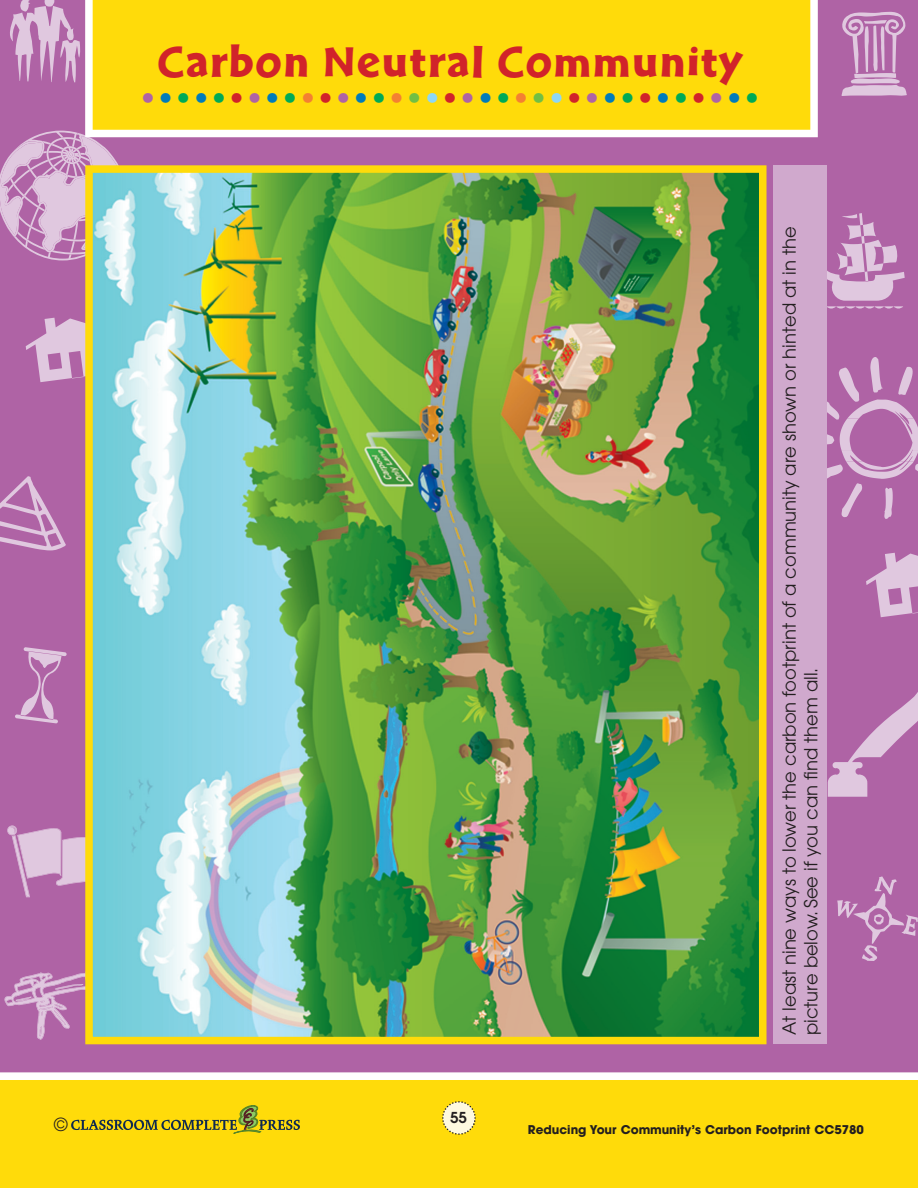
<style>
.page{position:relative;width:918px;height:1188px;background:#fff}
.page>*{position:absolute;margin:0;border:0;box-sizing:border-box;transform-origin:0 0}
.t1{font:46.5px "Cal Sans Heavy KA";letter-spacing:.03em;color:#d1232a}
.t2{font:700 42px "Futura";color:#007bba}
.t3{font:18px/21.6px "Avant Garde";color:#231f20}
.t4{font:600 15px "Avant Garde";color:#231f20}
.t5{font:700 12px "Avant Garde";color:#231f20}
.s1{color:#af63a5}
.s2{color:#00aa56}
.s3{color:#d1232a}
.s4{color:#f48032}
.s5{color:#71bf44}
.s6{color:#8dd7f7}
</style>
<div class="page">
<div style="left:0;top:1080px;width:918px;height:108px;background:#ffdb0a"></div>
<svg style="left:442px;top:1101px;width:34px;height:34px"></svg>
<svg style="left:71px;top:1105px;width:229px;height:29px"></svg>
<div style="left:0;top:0;width:918px;height:1073px;background:#af63a5"></div>
<svg style="left:0;top:476px;width:66px;height:74px;background:#bb7db4"></svg>
<svg style="left:26px;top:318px;width:59px;height:64px;background:#cb9dc6"></svg>
<svg style="left:841px;top:12px;width:66px;height:84px;background:#c38cbd"></svg>
<svg style="left:7px;top:0;width:74px;height:82px;background:#c38dbd"></svg>
<svg style="left:7px;top:825px;width:78px;height:72px;background:#c99ac4"></svg>
<svg style="left:837px;top:876px;width:81px;height:85px;background:#b672ad"></svg>
<svg style="left:826px;top:213px;width:79px;height:96px;background:#c28cbc"></svg>
<svg style="left:15px;top:647px;width:52px;height:76px;background:#bc7eb4"></svg>
<svg style="left:4px;top:965px;width:81px;height:75px;background:#bb7cb3"></svg>
<svg style="left:0;top:131px;width:126px;height:129px;background:#c898c3"></svg>
<svg style="left:866px;top:553px;width:52px;height:64px;background:#ca9cc6"></svg>
<svg style="left:828px;top:676px;width:90px;height:121px;background:#bb7cb3"></svg>
<svg style="left:826px;top:357px;width:92px;height:162px;background:#ba7bb3"></svg>
<svg style="left:85px;top:0;width:733px;height:137px;background:#fedd1b"></svg>
<img style="left:85px;top:165px;width:682px;height:879px">
<div style="left:773px;top:166px;width:53px;height:878px;background:#d0a9cd"></div>
<h1 class="t1" style="left:158px;top:45px;width:586px">Carbon Neutral Community</h1>
<h2 class="t2" style="left:141px;top:67px;width:620px"><span class="s1">.</span>.<span class="s2">.</span>.<span class="s2">.</span><span class="s3">.</span><span class="s1">.</span>.<span class="s2">.</span><span class="s4">.</span><span class="s3">.</span><span class="s1">.</span>.<span class="s2">.</span><span class="s4">.</span><span class="s5">.</span><span class="s6">.</span><span class="s3">.</span><span class="s1">.</span>.<span class="s2">.</span><span class="s4">.</span><span class="s5">.</span><span class="s6">.</span><span class="s3">.</span><span class="s1">.</span>.<span class="s2">.</span><span class="s3">.</span>.<span class="s2">.</span><span class="s3">.</span><span class="s1">.</span>.<span class="s2">.</span></h2>
<p class="t3" style="left:780px;top:1035px;width:810px;rotate:-90deg">At least nine ways to lower the carbon footprint of a community are shown or hinted at in the picture below. See if you can find them all.</p>
<p class="t4" style="left:450px;top:1111px;width:18px">55</p>
<p class="t3" style="left:54px;top:1115px;width:15px">©</p>
<p class="t5" style="left:528px;top:1125px;width:338px">Reducing Your Community’s Carbon Footprint CC5780</p>
</div>
